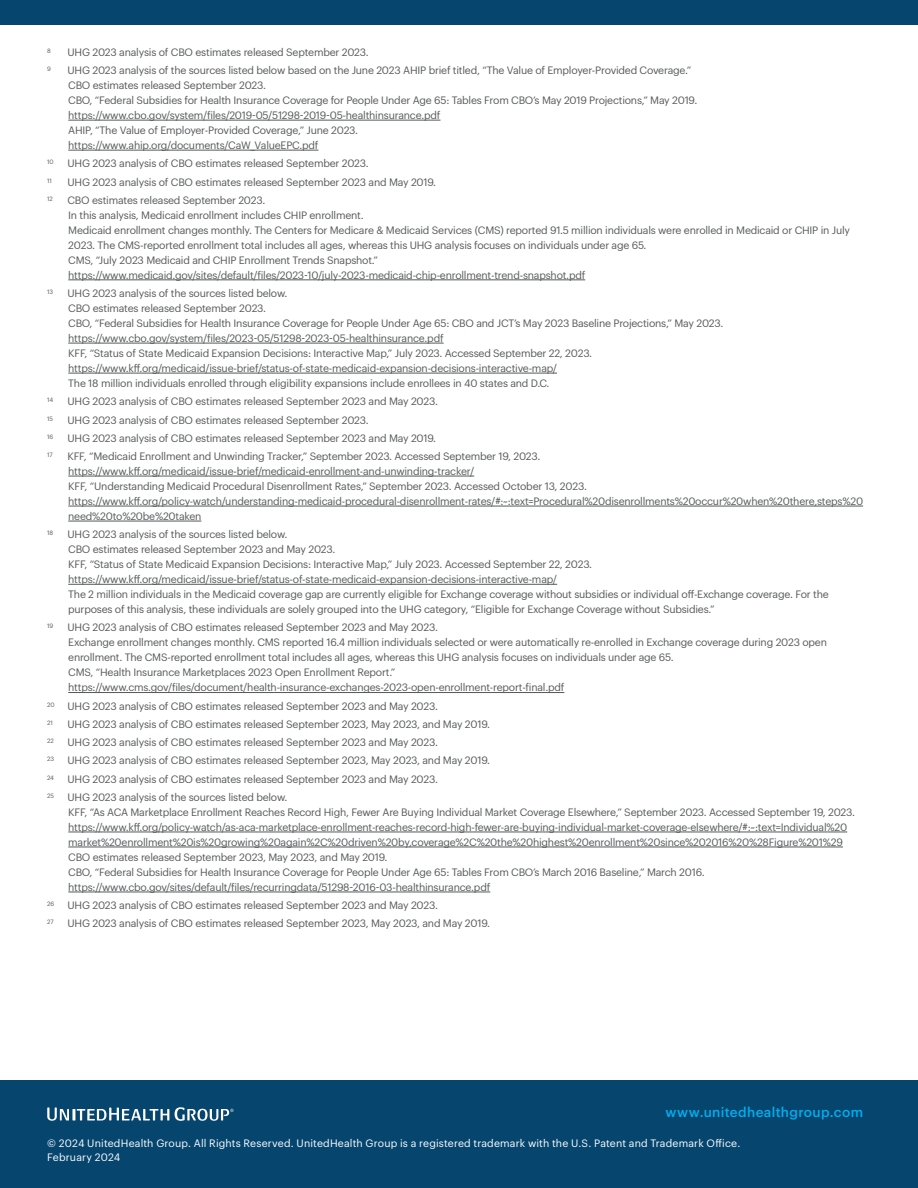
<style>
.page{position:relative;width:918px;height:1188px;background:#fff}
.page>*{position:absolute;margin:0;border:0;box-sizing:border-box;transform-origin:0 0}
.t1{font:500 13.5px "Graphik";letter-spacing:.025em;color:#00aeef}
.t2{font:10.5px/15px "Graphik";letter-spacing:-.02em;color:#56595a}
.t3{font:10.5px/13.5px "Graphik";letter-spacing:.015em;color:#fff}
.t4{font:6.15px "Graphik";letter-spacing:-.02em;color:#56595a}
</style>
<div class="page">
<div style="left:0;top:0;width:918px;height:25px;background:#05456e"></div>
<div style="left:0;top:1080px;width:918px;height:108px;background:#06456e"></div>
<svg style="left:47px;top:1107px;width:122px;height:14px"></svg>
<svg style="left:175px;top:1107px;width:59px;height:14px"></svg>
<hr style="left:68px;top:120px;width:373px;height:1px;background:#56595a">
<hr style="left:68px;top:150px;width:251px;height:1px;background:#56595a">
<hr style="left:68px;top:280px;width:517px;height:1px;background:#56595a">
<hr style="left:68px;top:343px;width:376px;height:1px;background:#56595a">
<hr style="left:68px;top:373px;width:489px;height:1px;background:#56595a">
<hr style="left:68px;top:476px;width:406px;height:1px;background:#56595a">
<hr style="left:68px;top:506px;width:795px;height:1px;background:#56595a">
<hr style="left:68px;top:521px;width:133px;height:1px;background:#56595a">
<hr style="left:68px;top:584px;width:489px;height:1px;background:#56595a">
<hr style="left:68px;top:692px;width:496px;height:1px;background:#56595a">
<hr style="left:68px;top:832px;width:779px;height:1px;background:#56595a">
<hr style="left:68px;top:847px;width:775px;height:1px;background:#56595a">
<hr style="left:68px;top:892px;width:422px;height:1px;background:#56595a">
<p class="t4" style="left:47px;top:46px;width:5px">8</p>
<p class="t2" style="left:68px;top:44px;width:303px">UHG 2023 analysis of CBO estimates released September 2023.</p>
<p class="t4" style="left:47px;top:64px;width:5px">9</p>
<p class="t2" style="left:68px;top:62px;width:631px">UHG 2023 analysis of the sources listed below based on the June 2023 AHIP brief titled, “The Value of Employer-Provided Coverage.” CBO estimates released September 2023.<br>CBO, “Federal Subsidies for Health Insurance Coverage for People Under Age 65: Tables From CBO’s May 2019 Projections,” May 2019. https://www.cbo.gov/system/files/2019-05/51298-2019-05-healthinsurance.pdf<br>AHIP, “The Value of Employer-Provided Coverage,” June 2023.<br>https://www.ahip.org/documents/CaW_ValueEPC.pdf</p>
<p class="t4" style="left:47px;top:157px;width:8px">10</p>
<p class="t2" style="left:68px;top:155px;width:303px">UHG 2023 analysis of CBO estimates released September 2023.</p>
<p class="t4" style="left:47px;top:176px;width:6px">11</p>
<p class="t2" style="left:68px;top:173px;width:370px">UHG 2023 analysis of CBO estimates released September 2023 and May 2019.</p>
<p class="t4" style="left:47px;top:194px;width:7px">12</p>
<p class="t2" style="left:68px;top:192px;width:784px">CBO estimates released September 2023.<br>In this analysis, Medicaid enrollment includes CHIP enrollment.<br>Medicaid enrollment changes monthly. The Centers for Medicare &amp; Medicaid Services (CMS) reported 91.5 million individuals were enrolled in Medicaid or CHIP in July 2023. The CMS-reported enrollment total includes all ages, whereas this UHG analysis focuses on individuals under age 65.<br>CMS, “July 2023 Medicaid and CHIP Enrollment Trends Snapshot.” https://www.medicaid.gov/sites/default/files/2023-10/july-2023-medicaid-chip-enrollment-trend-snapshot.pdf</p>
<p class="t4" style="left:47px;top:287px;width:8px">13</p>
<p class="t2" style="left:68px;top:285px;width:657px">UHG 2023 analysis of the sources listed below.<br>CBO estimates released September 2023.<br>CBO, “Federal Subsidies for Health Insurance Coverage for People Under Age 65: CBO and JCT’s May 2023 Baseline Projections,” May 2023. https://www.cbo.gov/system/files/2023-05/51298-2023-05-healthinsurance.pdf<br>KFF, “Status of State Medicaid Expansion Decisions: Interactive Map,” July 2023. Accessed September 22, 2023. https://www.kff.org/medicaid/issue-brief/status-of-state-medicaid-expansion-decisions-interactive-map/<br>The 18 million individuals enrolled through eligibility expansions include enrollees in 40 states and D.C.</p>
<p class="t4" style="left:47px;top:395px;width:7px">14</p>
<p class="t2" style="left:68px;top:393px;width:372px">UHG 2023 analysis of CBO estimates released September 2023 and May 2023.</p>
<p class="t4" style="left:47px;top:414px;width:7px">15</p>
<p class="t2" style="left:68px;top:411px;width:303px">UHG 2023 analysis of CBO estimates released September 2023.</p>
<p class="t4" style="left:47px;top:432px;width:8px">16</p>
<p class="t2" style="left:68px;top:430px;width:370px">UHG 2023 analysis of CBO estimates released September 2023 and May 2019.</p>
<p class="t4" style="left:47px;top:450px;width:7px">17</p>
<p class="t2" style="left:68px;top:448px;width:797px">KFF, “Medicaid Enrollment and Unwinding Tracker,” September 2023. Accessed September 19, 2023. https://www.kff.org/medicaid/issue-brief/medicaid-enrollment-and-unwinding-tracker/<br>KFF, “Understanding Medicaid Procedural Disenrollment Rates,” September 2023. Accessed October 13, 2023. https://www.kff.org/policy-watch/understanding-medicaid-procedural-disenrollment-rates/#:~:text=Procedural%20disenrollments%20occur%20when%20there,steps%20 need%20to%20be%20taken</p>
<p class="t4" style="left:47px;top:528px;width:8px">18</p>
<p class="t2" style="left:68px;top:526px;width:763px">UHG 2023 analysis of the sources listed below.<br>CBO estimates released September 2023 and May 2023.<br>KFF, “Status of State Medicaid Expansion Decisions: Interactive Map,” July 2023. Accessed September 22, 2023. https://www.kff.org/medicaid/issue-brief/status-of-state-medicaid-expansion-decisions-interactive-map/<br>The 2 million individuals in the Medicaid coverage gap are currently eligible for Exchange coverage without subsidies or individual off-Exchange coverage. For the purposes of this analysis, these individuals are solely grouped into the UHG category, “Eligible for Exchange Coverage without Subsidies.”</p>
<p class="t4" style="left:47px;top:622px;width:8px">19</p>
<p class="t2" style="left:68px;top:619px;width:761px">UHG 2023 analysis of CBO estimates released September 2023 and May 2023.<br>Exchange enrollment changes monthly. CMS reported 16.4 million individuals selected or were automatically re-enrolled in Exchange coverage during 2023 open enrollment. The CMS-reported enrollment total includes all ages, whereas this UHG analysis focuses on individuals under age 65.<br>CMS, “Health Insurance Marketplaces 2023 Open Enrollment Report.” https://www.cms.gov/files/document/health-insurance-exchanges-2023-open-enrollment-report-final.pdf</p>
<p class="t2" style="left:47px;top:698px;width:392px"><sup>20</sup> UHG 2023 analysis of CBO estimates released September 2023 and May 2023.</p>
<p class="t4" style="left:47px;top:718px;width:7px">21</p>
<p class="t2" style="left:68px;top:716px;width:424px">UHG 2023 analysis of CBO estimates released September 2023, May 2023, and May 2019.</p>
<p class="t4" style="left:47px;top:736px;width:8px">22</p>
<p class="t2" style="left:68px;top:734px;width:372px">UHG 2023 analysis of CBO estimates released September 2023 and May 2023.</p>
<p class="t4" style="left:47px;top:755px;width:8px">23</p>
<p class="t2" style="left:68px;top:752px;width:424px">UHG 2023 analysis of CBO estimates released September 2023, May 2023, and May 2019.</p>
<p class="t4" style="left:47px;top:773px;width:8px">24</p>
<p class="t2" style="left:68px;top:770px;width:372px">UHG 2023 analysis of CBO estimates released September 2023 and May 2023.</p>
<p class="t4" style="left:47px;top:791px;width:8px">25</p>
<p class="t2" style="left:68px;top:789px;width:789px">UHG 2023 analysis of the sources listed below.<br>KFF, “As ACA Marketplace Enrollment Reaches Record High, Fewer Are Buying Individual Market Coverage Elsewhere,” September 2023. Accessed September 19, 2023. https://www.kff.org/policy-watch/as-aca-marketplace-enrollment-reaches-record-high-fewer-are-buying-individual-market-coverage-elsewhere/#:~:text=Individual%20 market%20enrollment%20is%20growing%20again%2C%20driven%20by,coverage%2C%20the%20highest%20enrollment%20since%202016%20%28Figure%201%29<br>CBO estimates released September 2023, May 2023, and May 2019.<br>CBO, “Federal Subsidies for Health Insurance Coverage for People Under Age 65: Tables From CBO’s March 2016 Baseline,” March 2016. https://www.cbo.gov/sites/default/files/recurringdata/51298-2016-03-healthinsurance.pdf</p>
<p class="t4" style="left:47px;top:899px;width:8px">26</p>
<p class="t2" style="left:68px;top:897px;width:372px">UHG 2023 analysis of CBO estimates released September 2023 and May 2023.</p>
<p class="t4" style="left:47px;top:918px;width:8px">27</p>
<p class="t2" style="left:68px;top:915px;width:424px">UHG 2023 analysis of CBO estimates released September 2023, May 2023, and May 2019.</p>
<p class="t1" style="left:666px;top:1102px;width:199px">www.unitedhealthgroup.com</p>
<p class="t3" style="left:47px;top:1136px;width:695px">© 2024 UnitedHealth Group. All Rights Reserved. UnitedHealth Group is a registered trademark with the U.S. Patent and Trademark Office.<br>February 2024</p>
</div>
